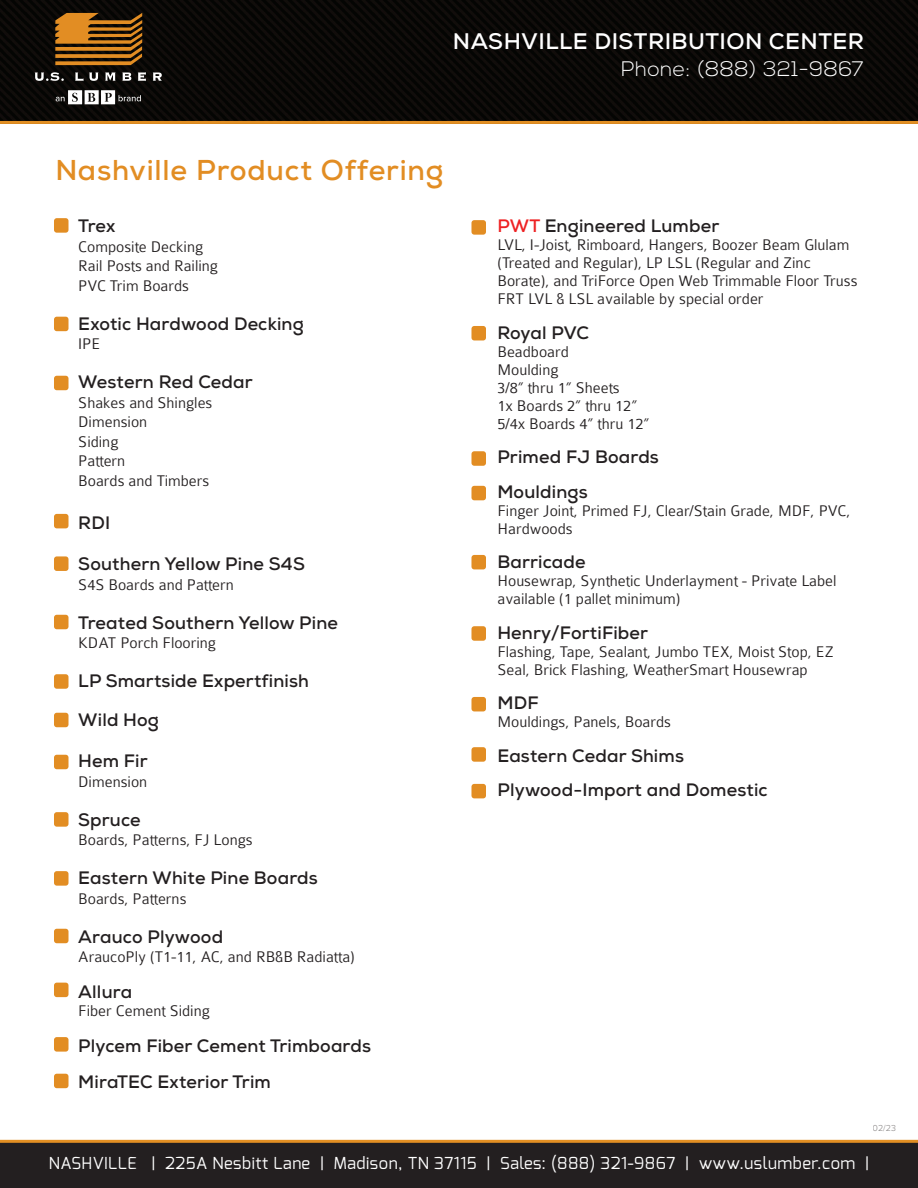
<style>
.page{position:relative;width:918px;height:1188px;background:#fff}
.page>*{position:absolute;margin:0;border:0;box-sizing:border-box;transform-origin:0 0}
.t1{font:700 28.65px "Nexa";letter-spacing:.03em;color:#e28d23}
.t2{font:700 22.5px "Nexa";letter-spacing:.02em;color:#fff}
.t3{font:300 21px "Nexa";letter-spacing:.02em;color:#fff}
.t4{font:700 18px/34.5px "Nexa";letter-spacing:.01em;color:#231f20}
.t5{font:700 18px "Nexa";letter-spacing:-.01em;color:#231f20}
.t6{font:300 16.5px/18px "Colaborate";color:#231f20}
.t7{font:16.5px "Exo";letter-spacing:.03em;color:#fff}
.t8{font:300 9px "Proxima Nova";color:#827f7f}
.s1{color:#ee2123}
</style>
<div class="page">
<div style="left:0;top:1141px;width:918px;height:47px;background:#231f20"></div>
<img style="left:0;top:0;width:918px;height:121px">
<svg style="left:55px;top:13px;width:87px;height:52px"></svg>
<svg style="left:75px;top:73px;width:23px;height:8px"></svg>
<svg style="left:105px;top:73px;width:11px;height:8px"></svg>
<svg style="left:122px;top:73px;width:9px;height:8px"></svg>
<svg style="left:138px;top:72px;width:8px;height:9px"></svg>
<svg style="left:153px;top:73px;width:9px;height:8px"></svg>
<svg style="left:35px;top:72px;width:29px;height:9px"></svg>
<svg style="left:56px;top:90px;width:85px;height:14px"></svg>
<hr style="left:0;top:121px;width:918px;height:3px;background:#e28f23">
<hr style="left:0;top:1140px;width:918px;height:3px;background:#e28f23">
<div style="left:54px;top:218px;width:15px;height:15px;background:#e28d23;border-radius:3px"></div>
<div style="left:54px;top:983px;width:15px;height:14px;background:#e28d23;border-radius:3px"></div>
<div style="left:54px;top:1037px;width:15px;height:15px;background:#e28d23;border-radius:3px"></div>
<div style="left:54px;top:1074px;width:15px;height:14px;background:#e28d23;border-radius:3px"></div>
<div style="left:471px;top:220px;width:15px;height:15px;background:#e28d23;border-radius:3px"></div>
<div style="left:471px;top:326px;width:15px;height:14px;background:#e28d23;border-radius:3px"></div>
<div style="left:471px;top:451px;width:15px;height:15px;background:#e28d23;border-radius:3px"></div>
<div style="left:471px;top:486px;width:15px;height:14px;background:#e28d23;border-radius:3px"></div>
<div style="left:471px;top:555px;width:15px;height:14px;background:#e28d23;border-radius:3px"></div>
<div style="left:471px;top:626px;width:15px;height:15px;background:#e28d23;border-radius:3px"></div>
<div style="left:471px;top:697px;width:15px;height:14px;background:#e28d23;border-radius:3px"></div>
<div style="left:471px;top:747px;width:15px;height:15px;background:#e28d23;border-radius:3px"></div>
<div style="left:471px;top:784px;width:15px;height:14px;background:#e28d23;border-radius:3px"></div>
<div style="left:54px;top:317px;width:15px;height:14px;background:#e28d23;border-radius:3px"></div>
<div style="left:54px;top:376px;width:15px;height:14px;background:#e28d23;border-radius:3px"></div>
<div style="left:54px;top:514px;width:15px;height:14px;background:#e28d23;border-radius:3px"></div>
<div style="left:54px;top:556px;width:15px;height:15px;background:#e28d23;border-radius:3px"></div>
<div style="left:54px;top:615px;width:15px;height:14px;background:#e28d23;border-radius:3px"></div>
<div style="left:54px;top:674px;width:15px;height:15px;background:#e28d23;border-radius:3px"></div>
<div style="left:54px;top:713px;width:15px;height:14px;background:#e28d23;border-radius:3px"></div>
<div style="left:54px;top:755px;width:15px;height:14px;background:#e28d23;border-radius:3px"></div>
<div style="left:54px;top:812px;width:15px;height:15px;background:#e28d23;border-radius:3px"></div>
<div style="left:54px;top:871px;width:15px;height:15px;background:#e28d23;border-radius:3px"></div>
<div style="left:54px;top:929px;width:15px;height:14px;background:#e28d23;border-radius:3px"></div>
<h2 class="t2" style="left:453px;top:27px;width:413px">NASHVILLE DISTRIBUTION CENTER</h2>
<p class="t3" style="left:621px;top:57px;width:244px">Phone: (888) 321-9867</p>
<h1 class="t1" style="left:55px;top:152px;width:390px">Nashville Product Offering</h1>
<p class="t4" style="left:78px;top:209px;width:39px">Trex</p>
<p class="t6" style="left:78px;top:237px;width:141px;line-height:19.5px">Composite Decking<br>Rail Posts and Railing<br>PVC Trim Boards</p>
<p class="t4" style="left:78px;top:306px;width:227px">Exotic Hardwood Decking</p>
<p class="t6" style="left:78px;top:335px;width:24px">IPE</p>
<p class="t4" style="left:78px;top:365px;width:176px">Western Red Cedar</p>
<p class="t6" style="left:78px;top:393px;width:136px;line-height:19.5px">Shakes and Shingles<br>Dimension<br>Siding<br>Pattern<br>Boards and Timbers</p>
<p class="t4" style="left:78px;top:506px;width:34px">RDI</p>
<p class="t4" style="left:78px;top:547px;width:228px">Southern Yellow Pine S4S</p>
<p class="t6" style="left:78px;top:575px;width:157px">S4S Boards and Pattern</p>
<p class="t4" style="left:78px;top:605px;width:261px">Treated Southern Yellow Pine</p>
<p class="t6" style="left:78px;top:634px;width:139px">KDAT Porch Flooring</p>
<p class="t4" style="left:78px;top:661px;width:232px;line-height:39px">LP Smartside Expertfinish<br>Wild Hog</p>
<p class="t4" style="left:78px;top:744px;width:71px">Hem Fir</p>
<p class="t6" style="left:78px;top:773px;width:71px">Dimension</p>
<p class="t4" style="left:78px;top:802px;width:64px">Spruce</p>
<p class="t6" style="left:78px;top:831px;width:176px">Boards, Patterns, FJ Longs</p>
<p class="t4" style="left:78px;top:861px;width:241px">Eastern White Pine Boards</p>
<p class="t6" style="left:78px;top:890px;width:110px">Boards, Patterns</p>
<p class="t4" style="left:78px;top:919px;width:146px">Arauco Plywood</p>
<p class="t6" style="left:78px;top:948px;width:278px">AraucoPly (T1-11, AC, and RB&amp;B Radiatta)</p>
<p class="t4" style="left:78px;top:975px;width:55px">Allura</p>
<p class="t6" style="left:78px;top:1002px;width:133px">Fiber Cement Siding</p>
<p class="t4" style="left:78px;top:1028px;width:294px;line-height:36px">Plycem Fiber Cement Trimboards<br>MiraTEC Exterior Trim</p>
<p class="t4" style="left:497px;top:209px;width:223px"><span class="s1">PWT</span> Engineered Lumber</p>
<p class="t6" style="left:497px;top:236px;width:362px">LVL, I-Joist, Rimboard, Hangers, Boozer Beam Glulam (Treated and Regular), LP LSL (Regular and Zinc Borate), and TriForce Open Web Trimmable Floor Truss FRT LVL &amp; LSL available by special order</p>
<p class="t5" style="left:497px;top:321px;width:93px">Royal PVC</p>
<p class="t6" style="left:497px;top:343px;width:154px">Beadboard<br>Moulding<br>3/8” thru 1” Sheets<br>1x Boards 2” thru 12”<br>5/4x Boards 4” thru 12”</p>
<p class="t4" style="left:497px;top:440px;width:163px">Primed FJ Boards<br>Mouldings</p>
<p class="t6" style="left:497px;top:502px;width:354px">Finger Joint, Primed FJ, Clear/Stain Grade, MDF, PVC,<br>Hardwoods</p>
<p class="t4" style="left:497px;top:545px;width:90px">Barricade</p>
<p class="t6" style="left:497px;top:572px;width:341px">Housewrap, Synthetic Underlayment - Private Label available (1 pallet minimum)</p>
<p class="t4" style="left:497px;top:615px;width:152px">Henry/FortiFiber</p>
<p class="t6" style="left:497px;top:643px;width:338px">Flashing, Tape, Sealant, Jumbo TEX, Moist Stop, EZ<br>Seal, Brick Flashing, WeatherSmart Housewrap</p>
<p class="t4" style="left:497px;top:686px;width:43px">MDF</p>
<p class="t6" style="left:497px;top:713px;width:175px">Mouldings, Panels, Boards</p>
<p class="t4" style="left:497px;top:738px;width:272px">Eastern Cedar Shims<br>Plywood-Import and Domestic</p>
<p class="t8" style="left:873px;top:1121px;width:25px">02/23</p>
<p class="t7" style="left:49px;top:1153px;width:822px">NASHVILLE | 225A Nesbitt Lane | Madison, TN 37115 | Sales: (888) 321-9867 | www.uslumber.com |</p>
</div>
